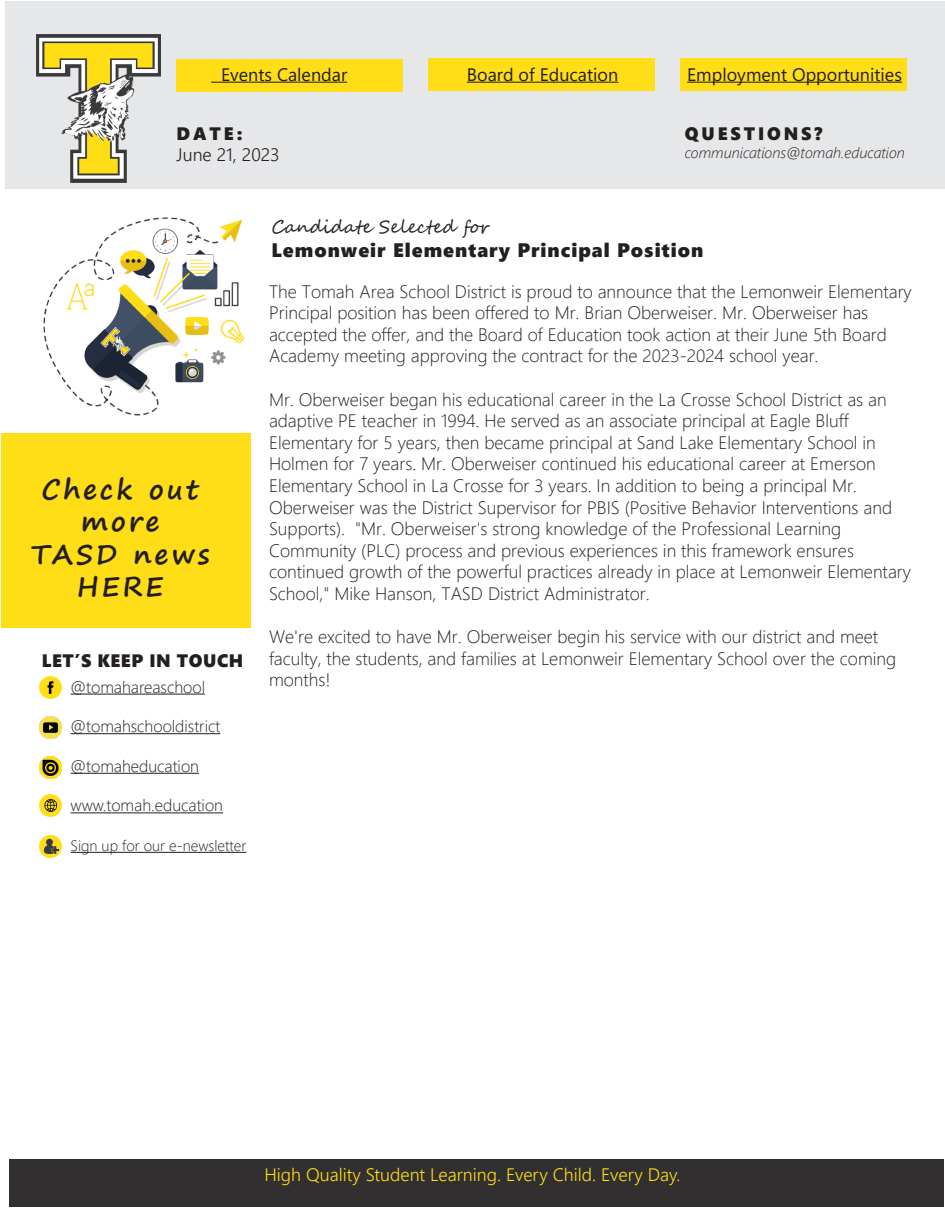
<style>
.page{position:relative;width:945px;height:1215px;background:#fff}
.page>*{position:absolute;margin:0;border:0;box-sizing:border-box;transform-origin:0 0}
.t1{font:700 27px/32.4px "Segoe Print";letter-spacing:.105em;color:#231f20;text-align:center}
.t2{font:19.5px "Segoe UI Black";letter-spacing:.05em;color:#231f20}
.t3{font:300 18px/21.6px "Segoe UI";color:#231f20}
.t4{font:18px "Segoe UI";color:#231f20}
.t5{font:300 18px "Segoe UI";color:#ffdd17}
.t6{font:18px "Segoe Script";color:#231f20}
.t7{font:18px "Segoe UI Black";letter-spacing:.03em;color:#231f20}
.t8{font:300 18px/20.5px "Segoe UI";color:#231f20}
.t9{font:18px "Segoe UI Black";letter-spacing:.16em;color:#231f20}
.t10{font:300 16.5px "Segoe UI";color:#231f20}
.t11{font:italic 300 15px "Segoe UI";color:#231f20}
.t12{font:300 15px "Segoe UI";color:#231f20}
.s1{font-family:"Segoe UI Black";font-weight:400}
</style>
<div class="page">
<hr style="left:50px;top:110px;width:895px;height:1px;background:#231f20">
<div style="left:2px;top:433px;width:249px;height:194px;background:#ffdd17"></div>
<div style="left:9px;top:1160px;width:934px;height:47px;background:#312f30"></div>
<div style="left:5px;top:1px;width:939px;height:187px;background:#e6e7e9"></div>
<img style="left:39px;top:676px;width:23px;height:22px">
<img style="left:39px;top:716px;width:23px;height:22px">
<img style="left:39px;top:794px;width:23px;height:22px">
<img style="left:39px;top:756px;width:23px;height:23px">
<img style="left:39px;top:835px;width:23px;height:22px">
<hr style="left:71px;top:694px;width:134px;height:1px;background:#231f20">
<hr style="left:71px;top:733px;width:149px;height:1px;background:#231f20">
<hr style="left:71px;top:773px;width:128px;height:1px;background:#231f20">
<hr style="left:71px;top:812px;width:152px;height:1px;background:#231f20">
<hr style="left:71px;top:852px;width:176px;height:1px;background:#231f20">
<div style="left:176px;top:59px;width:226px;height:33px;background:#ffdd17"></div>
<div style="left:428px;top:58px;width:226px;height:33px;background:#ffdd17"></div>
<div style="left:680px;top:58px;width:227px;height:33px;background:#ffdd17"></div>
<img style="left:43px;top:217px;width:202px;height:199px">
<hr style="left:211px;top:82px;width:136px;height:1px;background:#231f20">
<hr style="left:467px;top:82px;width:151px;height:1px;background:#231f20">
<hr style="left:687px;top:82px;width:215px;height:1px;background:#231f20">
<img style="left:36px;top:34px;width:124px;height:149px">
<p class="t4" style="left:221px;top:57px;width:128px">Events Calendar</p>
<p class="t4" style="left:467px;top:57px;width:153px">Board of Education</p>
<p class="t4" style="left:687px;top:57px;width:216px">Employment Opportunities</p>
<p class="t8" style="left:177px;top:122px;width:105px"><span class="s1">DATE:<br></span>June 21, 2023</p>
<p class="t9" style="left:685px;top:121px;width:139px">QUESTIONS?</p>
<p class="t11" style="left:685px;top:139px;width:222px">communications@tomah.education</p>
<p class="t1" style="left:31px;top:472px;width:180px">Check out more<br>TASD news<br>HERE</p>
<p class="t7" style="left:42px;top:647px;width:203px">LET’S KEEP IN TOUCH</p>
<p class="t10" style="left:71px;top:671px;width:136px">@tomahareaschool</p>
<p class="t10" style="left:71px;top:711px;width:151px">@tomahschooldistrict</p>
<p class="t10" style="left:71px;top:750px;width:130px">@tomaheducation</p>
<p class="t10" style="left:71px;top:790px;width:154px">www.tomah.education</p>
<p class="t12" style="left:71px;top:832px;width:177px">Sign up for our e-newsletter</p>
<p class="t6" style="left:271px;top:213px;width:220px">Candidate Selected for</p>
<p class="t2" style="left:271px;top:236px;width:433px">Lemonweir Elementary Principal Position</p>
<p class="t3" style="left:269px;top:279px;width:644px">The Tomah Area School District is proud to announce that the Lemonweir Elementary Principal position has been offered to Mr. Brian Oberweiser. Mr. Oberweiser has accepted the offer, and the Board of Education took action at their June 5th Board Academy meeting approving the contract for the 2023-2024 school year.</p>
<p class="t3" style="left:269px;top:387px;width:643px">Mr. Oberweiser began his educational career in the La Crosse School District as an adaptive PE teacher in 1994. He served as an associate principal at Eagle Bluff Elementary for 5 years, then became principal at Sand Lake Elementary School in Holmen for 7 years. Mr. Oberweiser continued his educational career at Emerson Elementary School in La Crosse for 3 years. In addition to being a principal Mr.<br>Oberweiser was the District Supervisor for PBIS (Positive Behavior Interventions and Supports). "Mr. Oberweiser's strong knowledge of the Professional Learning Community (PLC) process and previous experiences in this framework ensures continued growth of the powerful practices already in place at Lemonweir Elementary School," Mike Hanson, TASD District Administrator.</p>
<p class="t3" style="left:269px;top:624px;width:629px">We're excited to have Mr. Oberweiser begin his service with our district and meet faculty, the students, and families at Lemonweir Elementary School over the coming months!</p>
<p class="t5" style="left:264px;top:1158px;width:418px">High Quality Student Learning. Every Child. Every Day.</p>
</div>
